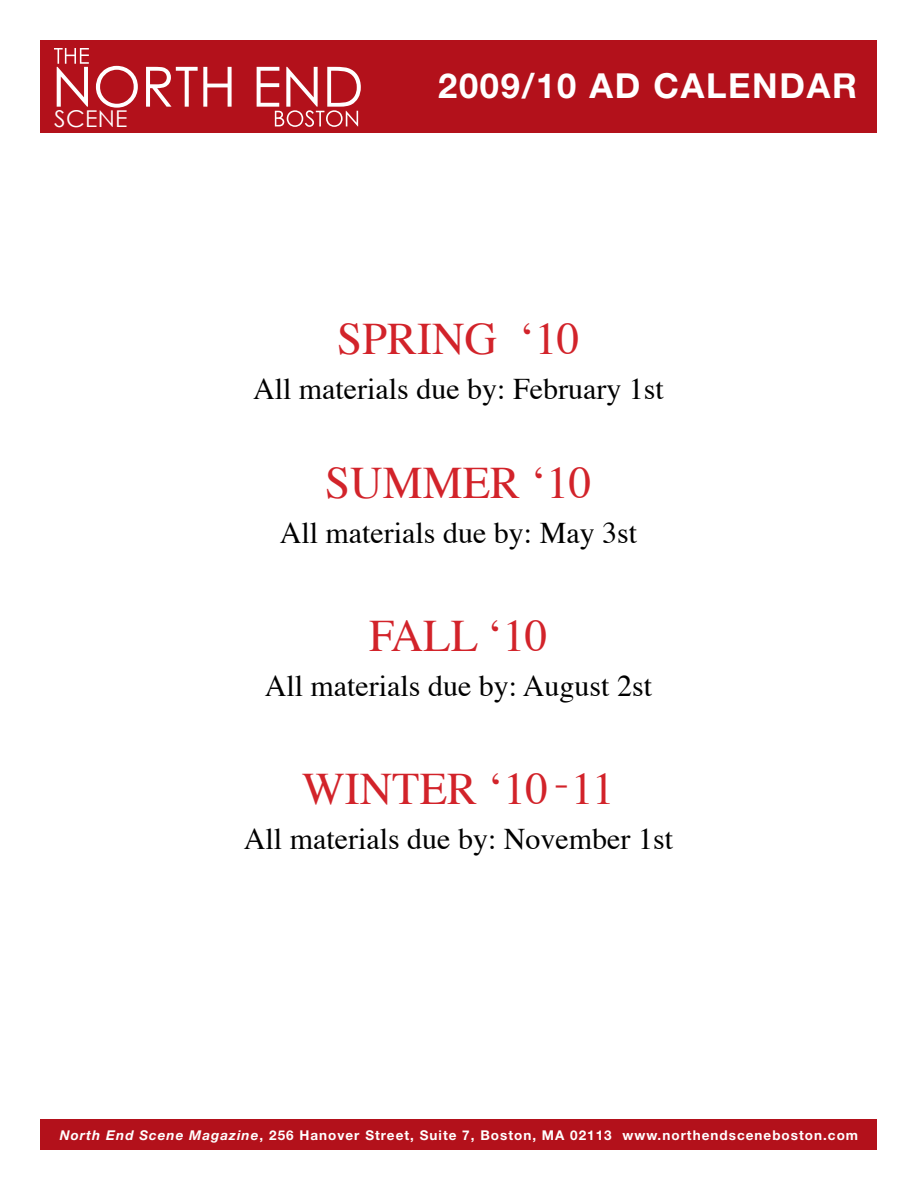
<style>
.page{position:relative;width:918px;height:1188px;background:#fff}
.page>*{position:absolute;margin:0;border:0;box-sizing:border-box;transform-origin:0 0}
.t1{font:45px "Times";color:#d2232a}
.t2{font:700 34.5px "Helvetica Neue";letter-spacing:.05em;color:#fff}
.t3{font:30px "Times";color:#000}
.t4{font:23.1px "Century Gothic";letter-spacing:.01em;color:#fff}
.t5{font:700 13.5px "Helvetica Neue";letter-spacing:.075em;color:#fff}
.s1{font-style:italic}
</style>
<div class="page">
<div style="left:40px;top:40px;width:838px;height:93px;background:#b3111b"></div>
<div style="left:40px;top:1119px;width:838px;height:30px;background:#b3111b"></div>
<svg style="left:54px;top:48px;width:35px;height:59px"></svg>
<svg style="left:96px;top:66px;width:42px;height:42px"></svg>
<svg style="left:146px;top:67px;width:86px;height:40px"></svg>
<svg style="left:257px;top:67px;width:104px;height:60px"></svg>
<p class="t4" style="left:54px;top:104px;width:75px">SCENE</p>
<p class="t2" style="left:438px;top:64px;width:421px">2009/10 AD CALENDAR</p>
<h1 class="t1" style="left:337px;top:297px;width:244px">SPRING ‘10</h1>
<p class="t3" style="left:253px;top:361px;width:412px">All materials due by: February 1st</p>
<h1 class="t1" style="left:325px;top:441px;width:268px">SUMMER ‘10</h1>
<p class="t3" style="left:280px;top:505px;width:359px">All materials due by: May 3st</p>
<h1 class="t1" style="left:369px;top:594px;width:180px">FALL ‘10</h1>
<p class="t3" style="left:265px;top:658px;width:389px">All materials due by: August 2st</p>
<h1 class="t1" style="left:302px;top:747px;width:314px">WINTER ‘10 -11</h1>
<p class="t3" style="left:244px;top:811px;width:431px">All materials due by: November 1st</p>
<p class="t5" style="left:60px;top:1127px;width:800px"><span class="s1">North End Scene Magazine</span>, 256 Hanover Street, Suite 7, Boston, MA 02113 www.northendsceneboston.com</p>
</div>
